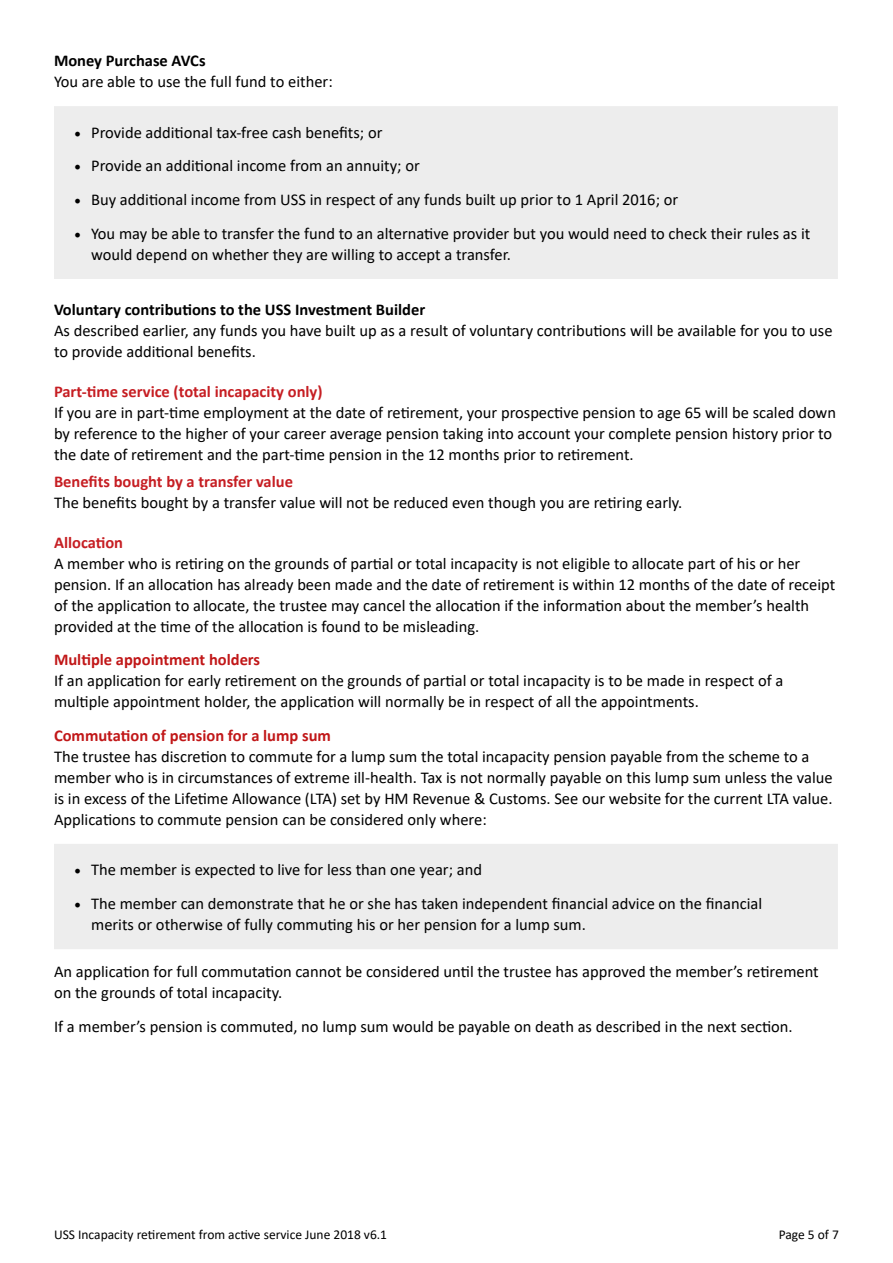
<style>
.page{position:relative;width:893px;height:1263px;background:#fff}
.page>*{position:absolute;margin:0;border:0;box-sizing:border-box;transform-origin:0 0}
.t1{font:16.5px/21px "Calibri";color:#000}
.t2{font:700 16.5px "Calibri";color:#c61e23}
.t3{font:700 16.5px "Calibri";color:#000}
.t4{font:700 16.5px "Calibri";color:#c11718}
.t5{font:13.5px "Calibri";color:#000}
.s1{font-family:"Minion Pro";font-size:18px}
</style>
<div class="page">
<div style="left:54px;top:106px;width:784px;height:173px;background:#ededed"></div>
<div style="left:54px;top:844px;width:784px;height:105px;background:#ededed"></div>
<p class="t3" style="left:54px;top:49px;width:153px">Money Purchase AVCs</p>
<p class="t1" style="left:54px;top:71px;width:280px">You are able to use the full fund to either:</p>
<p class="t1" style="left:74px;top:121px;width:310px"><span class="s1">•</span> Provide additional tax-free cash benefits; or</p>
<p class="t1" style="left:74px;top:155px;width:347px"><span class="s1">•</span> Provide an additional income from an annuity; or</p>
<p class="t1" style="left:74px;top:189px;width:606px"><span class="s1">•</span> Buy additional income from USS in respect of any funds built up prior to 1 April 2016; or</p>
<p class="t1" style="left:91px;top:222px;width:721px;text-indent:-17px"><span class="s1">•</span> You may be able to transfer the fund to an alternative provider but you would need to check their rules as it would depend on whether they are willing to accept a transfer.</p>
<p class="t3" style="left:54px;top:298px;width:373px">Voluntary contributions to the USS Investment Builder</p>
<p class="t1" style="left:54px;top:320px;width:780px">As described earlier, any funds you have built up as a result of voluntary contributions will be available for you to use to provide additional benefits.</p>
<p class="t2" style="left:54px;top:380px;width:270px">Part-time service (total incapacity only)</p>
<p class="t1" style="left:54px;top:401px;width:784px">If you are in part-time employment at the date of retirement, your prospective pension to age 65 will be scaled down by reference to the higher of your career average pension taking into account your complete pension history prior to the date of retirement and the part-time pension in the 12 months prior to retirement.</p>
<p class="t2" style="left:54px;top:470px;width:240px">Benefits bought by a transfer value</p>
<p class="t1" style="left:54px;top:491px;width:630px">The benefits bought by a transfer value will not be reduced even though you are retiring early.</p>
<p class="t2" style="left:54px;top:530px;width:71px">Allocation</p>
<p class="t1" style="left:54px;top:552px;width:783px">A member who is retiring on the grounds of partial or total incapacity is not eligible to allocate part of his or her pension. If an allocation has already been made and the date of retirement is within 12 months of the date of receipt of the application to allocate, the trustee may cancel the allocation if the information about the member’s health provided at the time of the allocation is found to be misleading.</p>
<p class="t4" style="left:54px;top:648px;width:208px">Multiple appointment holders</p>
<p class="t1" style="left:54px;top:670px;width:731px">If an application for early retirement on the grounds of partial or total incapacity is to be made in respect of a multiple appointment holder, the application will normally be in respect of all the appointments.</p>
<p class="t4" style="left:54px;top:724px;width:278px">Commutation of pension for a lump sum</p>
<p class="t1" style="left:54px;top:746px;width:780px">The trustee has discretion to commute for a lump sum the total incapacity pension payable from the scheme to a member who is in circumstances of extreme ill-health. Tax is not normally payable on this lump sum unless the value is in excess of the Lifetime Allowance (LTA) set by HM Revenue &amp; Customs. See our website for the current LTA value.<br>Applications to commute pension can be considered only where:</p>
<p class="t1" style="left:74px;top:859px;width:409px"><span class="s1">•</span> The member is expected to live for less than one year; and</p>
<p class="t1" style="left:91px;top:893px;width:673px;text-indent:-17px"><span class="s1">•</span> The member can demonstrate that he or she has taken independent financial advice on the financial merits or otherwise of fully commuting his or her pension for a lump sum.</p>
<p class="t1" style="left:54px;top:960px;width:766px">An application for full commutation cannot be considered until the trustee has approved the member’s retirement on the grounds of total incapacity.</p>
<p class="t1" style="left:54px;top:1015px;width:740px">If a member’s pension is commuted, no lump sum would be payable on death as described in the next section.</p>
<p class="t5" style="left:54px;top:1225px;width:335px">USS Incapacity retirement from active service June 2018 v6.1</p>
<p class="t5" style="left:779px;top:1225px;width:62px">Page 5 of 7</p>
</div>
